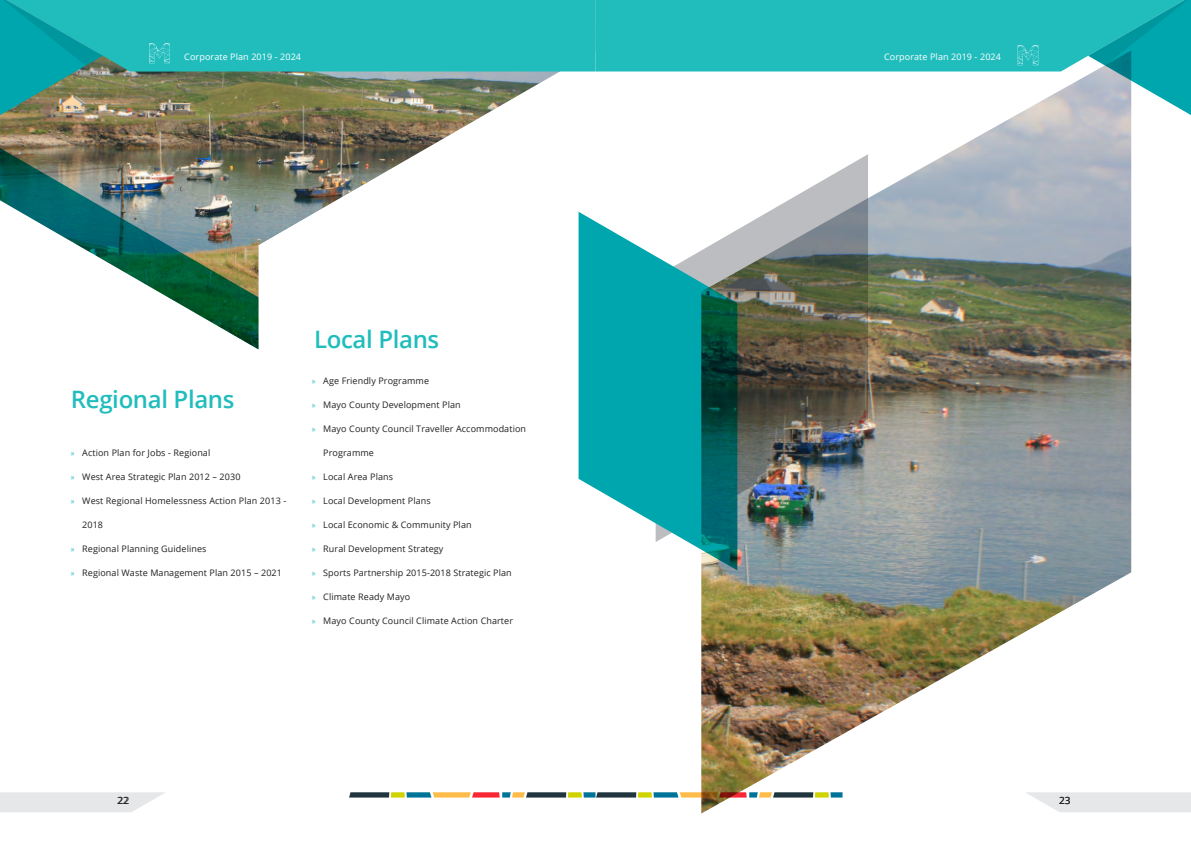
<style>
.page{position:relative;width:1191px;height:842px;background:#fff}
.page>*{position:absolute;margin:0;border:0;box-sizing:border-box;transform-origin:0 0}
.Heading_24_pt{font:600 24px "Open Sans";letter-spacing:-.015em;color:#21bdbd}
.t1{font:10px "Open Sans";color:#231f20}
.t2{font:9px "Open Sans";letter-spacing:.01em;color:#231f20}
.t3{font:9px "Open Sans";letter-spacing:.01em;color:#231f20}
.t4{font:9px "Open Sans";letter-spacing:.01em;color:#fff}
.s1{font-family:"Myriad Pro";color:#21bdbd}
</style>
<div class="page">
<svg style="left:349px;top:792px;width:352px;height:5px;background:#848564"></svg>
<img style="left:0;top:71px;width:595px;height:278px">
<svg style="left:0;top:792px;width:165px;height:20px;background:#e8e9eb"></svg>
<div style="left:103px;top:0;width:492px;height:71px;background:#21bdbd"></div>
<div style="left:595px;top:0;width:493px;height:71px;background:#21bdbd"></div>
<img style="left:0;top:0;width:103px;height:120px">
<svg style="left:1131px;top:792px;width:60px;height:20px"></svg>
<svg style="left:1088px;top:0;width:103px;height:120px;background:#2db7bb"></svg>
<svg style="left:149px;top:43px;width:21px;height:20px"></svg>
<svg style="left:1017px;top:45px;width:21px;height:6px"></svg>
<svg style="left:578px;top:212px;width:123px;height:338px;fill:#00a6ad"></svg>
<img style="left:701px;top:51px;width:430px;height:762px">
<p class="t4" style="left:184px;top:51px;width:118px">Corporate Plan 2019 - 2024</p>
<p class="t4" style="left:884px;top:51px;width:118px">Corporate Plan 2019 - 2024</p>
<p class="Heading_24_pt" style="left:71px;top:383px;width:165px">Regional Plans</p>
<p class="t2" style="left:71px;top:447px;width:141px"><span class="s1">»</span> Action Plan for Jobs - Regional</p>
<p class="t2" style="left:71px;top:471px;width:171px"><span class="s1">»</span> West Area Strategic Plan 2012 – 2030</p>
<p class="t2" style="left:71px;top:495px;width:217px"><span class="s1">»</span> West Regional Homelessness Action Plan 2013 -</p>
<p class="t2" style="left:82px;top:519px;width:22px">2018</p>
<p class="t2" style="left:71px;top:543px;width:137px"><span class="s1">»</span> Regional Planning Guidelines</p>
<p class="t2" style="left:71px;top:567px;width:213px"><span class="s1">»</span> Regional Waste Management Plan 2015 – 2021</p>
<p class="Heading_24_pt" style="left:314px;top:323px;width:127px">Local Plans</p>
<p class="t2" style="left:312px;top:375px;width:119px"><span class="s1">»</span> Age Friendly Programme</p>
<p class="t2" style="left:312px;top:399px;width:150px"><span class="s1">»</span> Mayo County Development Plan</p>
<p class="t2" style="left:312px;top:423px;width:216px"><span class="s1">»</span> Mayo County Council Traveller Accommodation</p>
<p class="t2" style="left:323px;top:447px;width:52px">Programme</p>
<p class="t2" style="left:312px;top:471px;width:83px"><span class="s1">»</span> Local Area Plans</p>
<p class="t2" style="left:312px;top:495px;width:120px"><span class="s1">»</span> Local Development Plans</p>
<p class="t2" style="left:312px;top:519px;width:161px"><span class="s1">»</span> Local Economic &amp; Community Plan</p>
<p class="t2" style="left:312px;top:543px;width:133px"><span class="s1">»</span> Rural Development Strategy</p>
<p class="t2" style="left:312px;top:567px;width:201px"><span class="s1">»</span> Sports Partnership 2015-2018 Strategic Plan</p>
<p class="t3" style="left:312px;top:591px;width:100px"><span class="s1">»</span> Climate Ready Mayo</p>
<p class="t3" style="left:312px;top:615px;width:203px"><span class="s1">»</span> Mayo County Council Climate Action Charter</p>
<p class="t1" style="left:117px;top:794px;width:14px">2222</p>
<p class="t1" style="left:1059px;top:794px;width:13px">23</p>
</div>
